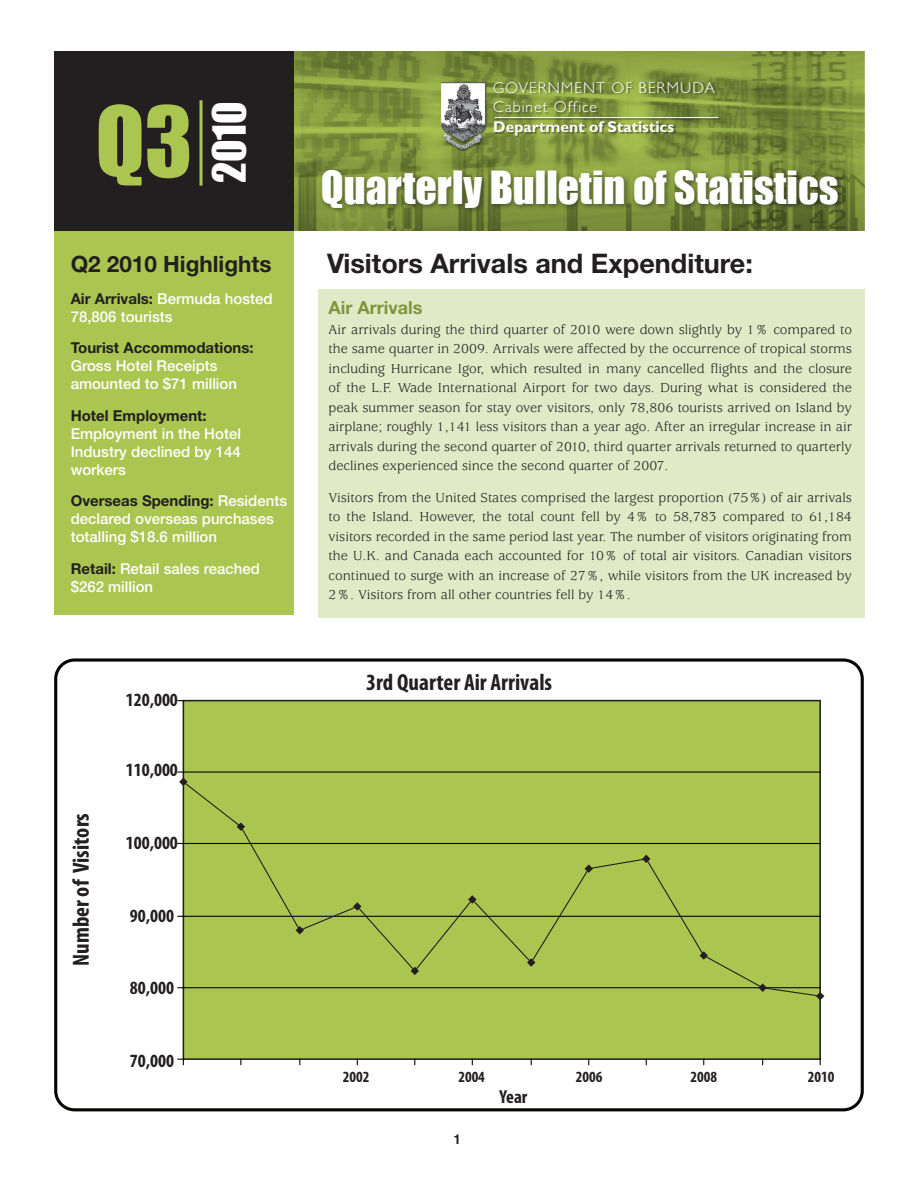
<style>
.page{position:relative;width:918px;height:1188px;background:#fff}
.page>*{position:absolute;margin:0;border:0;box-sizing:border-box;transform-origin:0 0}
.t1{font:90px "Impact";color:#aac550}
.t2{font:42px "Impact";color:#fff}
.t3{font:700 27px "Helvetica Neue";color:#231f20}
.t4{font:700 condensed 23.4px "Myriad Pro";color:#231f20}
.t5{font:700 22.5px "Helvetica Neue";color:#231f20}
.t6{font:700 condensed 18.75px "Myriad Pro";color:#231f20}
.t7{font:700 18px "Helvetica Neue";color:#7f953c}
.t8{font:300 15.75px/19.6px "Gill Sans";letter-spacing:.065em;color:#fff}
.t9{font:700 15.75px "Gill Sans";color:#fff}
.t10{font:700 condensed 15.6px "Myriad Pro";color:#231f20}
.t11{font:500 15px/18px "Helvetica Neue";color:#fff}
.t12{font:700 15px "Helvetica Neue";color:#231f20}
.t13{font:14.25px/19.5px "Usherwood";color:#231f20;text-align:justify}
.t14{font:700 13.5px "Helvetica";color:#231f20}
.s1{font-weight:700;color:#231f20}
</style>
<div class="page">
<div style="left:318px;top:289px;width:547px;height:329px;background:#e1eac7"></div>
<div style="left:54px;top:231px;width:240px;height:384px;background:#aac550"></div>
<svg style="left:54px;top:658px;width:810px;height:453px"></svg>
<div style="left:183px;top:700px;width:638px;height:360px;background:#aac550"></div>
<svg style="left:177px;top:1059px;width:7px;height:6px"></svg>
<div style="left:177px;top:772px;width:647px;height:228px;background:#aac550"></div>
<img style="left:294px;top:51px;width:571px;height:180px">
<div style="left:318px;top:167px;width:527px;height:47px;background:#231f20;opacity:.55"></div>
<div style="left:441px;top:82px;width:280px;height:69px;background:#231f20;opacity:.55"></div>
<hr style="left:495px;top:117px;width:227px;height:4px;background:#231f20;opacity:.55">
<hr style="left:495px;top:117px;width:224px;height:1px;background:#fff">
<img style="left:441px;top:82px;width:45px;height:67px">
<div style="left:54px;top:51px;width:240px;height:180px;background:#231f20"></div>
<hr style="left:200px;top:100px;width:2px;height:86px;background:#aac550">
<h1 class="t1" style="left:96px;top:86px;width:98px">Q3</h1>
<h2 class="t2" style="left:203px;top:183px;width:84px;rotate:-90deg">2010</h2>
<h3 class="t5" style="left:71px;top:250px;width:202px">Q2 2010 Highlights</h3>
<p class="t11" style="left:71px;top:289px;width:203px"><span class="s1">Air Arrivals:</span> Bermuda hosted<br>78,806 tourists</p>
<p class="t12" style="left:71px;top:339px;width:184px">Tourist Accommodations:</p>
<p class="t11" style="left:71px;top:357px;width:168px">Gross Hotel Receipts amounted to $71 million</p>
<p class="t12" style="left:71px;top:406px;width:138px">Hotel Employment:</p>
<p class="t11" style="left:71px;top:424px;width:172px;text-align:justify">Employment in the Hotel Industry declined by 144 workers</p>
<p class="t11" style="left:71px;top:492px;width:218px"><span class="s1">Overseas Spending:</span> Residents declared overseas purchases totalling $18.6 million</p>
<p class="t11" style="left:71px;top:559px;width:191px"><span class="s1">Retail:</span> Retail sales reached $262 million</p>
<h3 class="t6" style="left:126px;top:688px;width:54px">120,000</h3>
<h3 class="t4" style="left:66px;top:966px;width:154px;rotate:-90deg">Number of Visitors</h3>
<h3 class="t6" style="left:126px;top:758px;width:54px">110,000</h3>
<h3 class="t6" style="left:126px;top:831px;width:54px">100,000</h3>
<h3 class="t6" style="left:130px;top:904px;width:46px">90,000</h3>
<h3 class="t6" style="left:130px;top:976px;width:46px">80,000</h3>
<h3 class="t6" style="left:130px;top:1049px;width:46px">70,000</h3>
<p class="t8" style="left:493px;top:78px;width:223px">GOVERNMENT OF BERMUDA<br>Cabinet Office</p>
<p class="t9" style="left:493px;top:117px;width:182px">Department of Statistics</p>
<h2 class="t2" style="left:321px;top:162px;width:519px">Quarterly Bulletin of Statistics</h2>
<h3 class="t3" style="left:327px;top:246px;width:427px">Visitors Arrivals and Expenditure:</h3>
<p class="t7" style="left:328px;top:297px;width:95px">Air Arrivals</p>
<p class="t13" style="left:328px;top:320px;width:525px">Air arrivals during the third quarter of 2010 were down slightly by 1% compared to the same quarter in 2009. Arrivals were affected by the occurrence of tropical storms including Hurricane Igor, which resulted in many cancelled flights and the closure of the L.F. Wade International Airport for two days. During what is considered the peak summer season for stay over visitors, only 78,806 tourists arrived on Island by airplane; roughly 1,141 less visitors than a year ago. After an irregular increase in air arrivals during the second quarter of 2010, third quarter arrivals returned to quarterly declines experienced since the second quarter of 2007.</p>
<p class="t13" style="left:328px;top:488px;width:525px">Visitors from the United States comprised the largest proportion (75%) of air arrivals to the Island. However, the total count fell by 4% to 58,783 compared to 61,184 visitors recorded in the same period last year. The number of visitors originating from the U.K. and Canada each accounted for 10% of total air visitors. Canadian visitors continued to surge with an increase of 27%, while visitors from the UK increased by 2%. Visitors from all other countries fell by 14%.</p>
<h3 class="t4" style="left:366px;top:667px;width:188px">3rd Quarter Air Arrivals</h3>
<p class="t10" style="left:343px;top:1067px;width:28px">2002</p>
<p class="t10" style="left:458px;top:1067px;width:28px">2004</p>
<p class="t10" style="left:576px;top:1067px;width:28px">2006</p>
<p class="t10" style="left:690px;top:1067px;width:28px">2008</p>
<p class="t10" style="left:808px;top:1067px;width:28px">2010</p>
<p class="t14" style="left:453px;top:1131px;width:9px">1</p>
<h3 class="t6" style="left:499px;top:1085px;width:30px">Year</h3>
</div>
